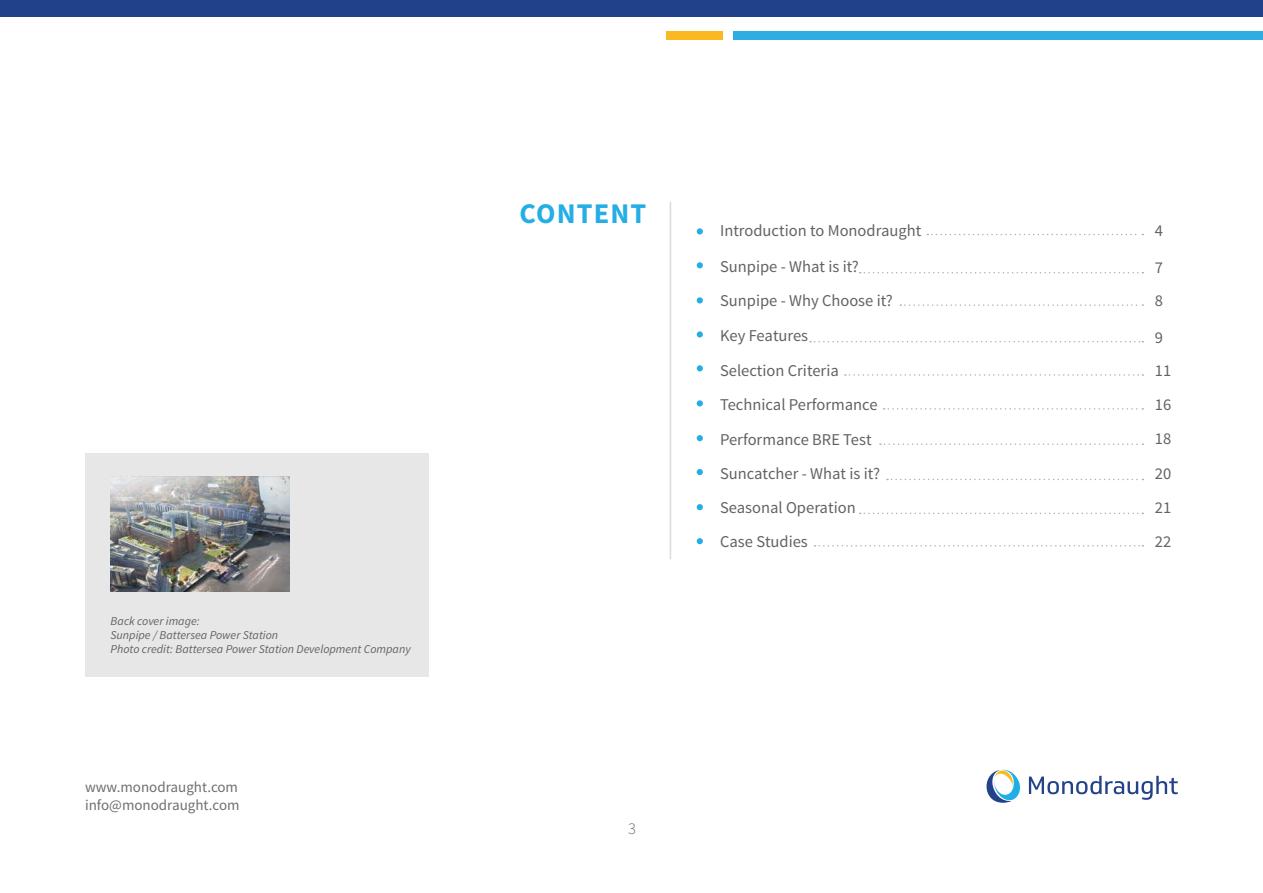
<style>
.page{position:relative;width:1263px;height:893px;background:#fff}
.page>*{position:absolute;margin:0;border:0;box-sizing:border-box;transform-origin:0 0}
.t1{font:700 28.5px "Source Sans Pro";letter-spacing:.04em;color:#24aee5}
.t2{font:16.5px/33.5px "Source Sans Pro";color:#646363}
.t3{font:300 16.5px "Source Sans Pro";color:#706f6f}
.t4{font:15px/18px "Source Sans Pro";color:#706f6f}
.t5{font:italic 12px/14.4px "Source Sans Pro";color:#646363}
</style>
<div class="page">
<div style="left:0;top:0;width:1263px;height:16px;background:#21428a"></div>
<div style="left:733px;top:31px;width:530px;height:9px;background:#2eade3"></div>
<div style="left:666px;top:31px;width:56px;height:9px;background:#fab821"></div>
<svg style="left:986px;top:769px;width:34px;height:34px"></svg>
<svg style="left:1029px;top:776px;width:149px;height:24px"></svg>
<div style="left:85px;top:453px;width:343px;height:223px;background:#e7e7e7"></div>
<img style="left:111px;top:477px;width:179px;height:115px">
<hr style="left:670px;top:202px;width:1px;height:357px;background:#dadada">
<svg style="left:697px;top:228px;width:6px;height:6px"></svg>
<svg style="left:697px;top:435px;width:6px;height:6px"></svg>
<svg style="left:697px;top:331px;width:6px;height:6px"></svg>
<svg style="left:697px;top:538px;width:6px;height:6px"></svg>
<svg style="left:697px;top:262px;width:6px;height:6px"></svg>
<svg style="left:697px;top:469px;width:6px;height:6px"></svg>
<svg style="left:697px;top:365px;width:6px;height:6px"></svg>
<svg style="left:697px;top:297px;width:6px;height:6px"></svg>
<svg style="left:697px;top:504px;width:6px;height:6px"></svg>
<svg style="left:697px;top:400px;width:6px;height:6px"></svg>
<svg style="left:927px;top:234px;width:216px;height:1px"></svg>
<svg style="left:860px;top:272px;width:283px;height:1px"></svg>
<svg style="left:900px;top:304px;width:243px;height:2px"></svg>
<svg style="left:810px;top:341px;width:333px;height:1px"></svg>
<svg style="left:845px;top:374px;width:298px;height:2px"></svg>
<svg style="left:884px;top:408px;width:259px;height:2px"></svg>
<svg style="left:814px;top:545px;width:329px;height:2px"></svg>
<svg style="left:880px;top:443px;width:263px;height:2px"></svg>
<svg style="left:887px;top:479px;width:256px;height:1px"></svg>
<svg style="left:860px;top:513px;width:283px;height:1px"></svg>
<p class="t5" style="left:111px;top:613px;width:302px">Back cover image:<br>Sunpipe / Battersea Power Station<br>Photo credit: Battersea Power Station Development Company</p>
<p class="t4" style="left:85px;top:779px;width:156px">www.monodraught.com info@monodraught.com</p>
<h1 class="t1" style="left:520px;top:196px;width:128px">CONTENT</h1>
<p class="t2" style="left:720px;top:214px;width:203px">Introduction to Monodraught</p>
<p class="t2" style="left:1155px;top:214px;width:10px">4</p>
<p class="t2" style="left:1155px;top:252px;width:10px;line-height:32.4px">7<br>8</p>
<p class="t2" style="left:1155px;top:321px;width:18px">9<br>11<br>16</p>
<p class="t2" style="left:720px;top:250px;width:140px">Sunpipe - What is it?</p>
<p class="t2" style="left:720px;top:284px;width:174px">Sunpipe - Why Choose it?</p>
<p class="t2" style="left:720px;top:319px;width:90px">Key Features</p>
<p class="t2" style="left:720px;top:354px;width:120px">Selection Criteria</p>
<p class="t2" style="left:720px;top:388px;width:159px">Technical Performance</p>
<p class="t2" style="left:720px;top:423px;width:153px">Performance BRE Test</p>
<p class="t2" style="left:720px;top:457px;width:161px">Suncatcher - What is it?</p>
<p class="t2" style="left:720px;top:491px;width:137px">Seasonal Operation</p>
<p class="t2" style="left:720px;top:525px;width:89px">Case Studies</p>
<p class="t2" style="left:1155px;top:422px;width:18px;line-height:34.2px;text-align:justify">18<br>20<br>21</p>
<p class="t2" style="left:1155px;top:525px;width:18px">22</p>
<p class="t3" style="left:628px;top:819px;width:9px">3</p>
</div>
